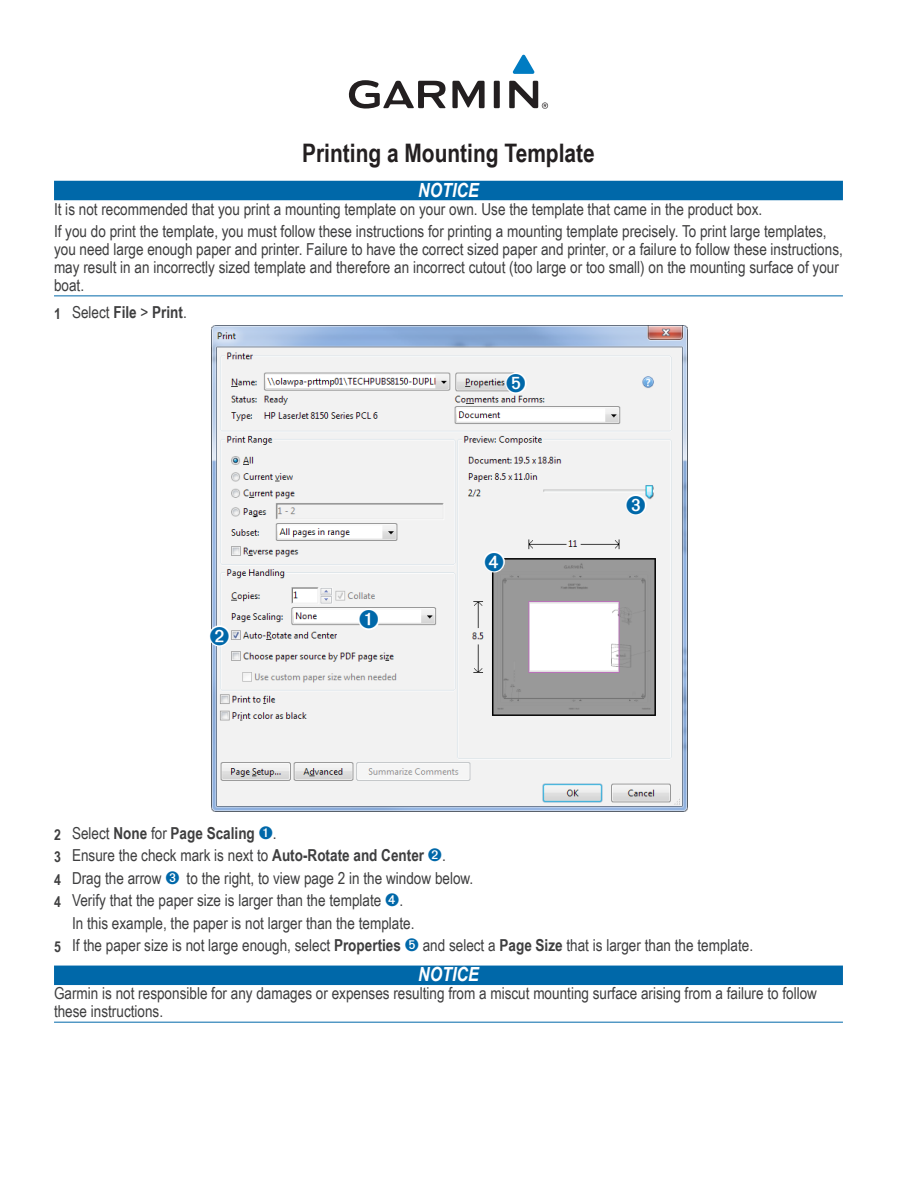
<style>
.page{position:relative;width:897px;height:1188px;background:#fff}
.page>*{position:absolute;margin:0;border:0;box-sizing:border-box;transform-origin:0 0}
.t1{font:700 25.5px "Arial Narrow";color:#231f20}
.t2{font:italic 700 19.5px "Arial Narrow";color:#fff}
.t3{font:16.5px/22.5px "Arial Narrow";color:#3e3e3f}
.t4{font:700 16.5px "Arial Narrow";color:#3e3e3f}
.s1{font-size:15px}
.s2{font-weight:400}
.s3{font-weight:700;font-size:15px}
.s4{font-weight:700}
.s5{color:#0068a9}
</style>
<div class="page">
<hr style="left:54px;top:1022px;width:788px;height:1px;background:#0068a9">
<hr style="left:54px;top:296px;width:788px;height:1px;background:#0068a9">
<svg style="left:512px;top:55px;width:22px;height:19px"></svg>
<svg style="left:349px;top:80px;width:199px;height:29px"></svg>
<div style="left:54px;top:181px;width:788px;height:19px;background:#0068a9"></div>
<img style="left:212px;top:326px;width:475px;height:486px">
<div style="left:54px;top:966px;width:788px;height:19px;background:#0068a9"></div>
<svg style="left:211px;top:624px;width:21px;height:24px"></svg>
<svg style="left:623px;top:493px;width:25px;height:24px"></svg>
<svg style="left:482px;top:550px;width:24px;height:24px"></svg>
<svg style="left:504px;top:371px;width:24px;height:24px"></svg>
<svg style="left:356px;top:607px;width:25px;height:25px"></svg>
<h1 class="t1" style="left:302px;top:134px;width:294px">Printing a Mounting Template</h1>
<p class="t2" style="left:418px;top:175px;width:62px">NOTICE</p>
<p class="t3" style="left:54px;top:197px;width:774px">It is not recommended that you print a mounting template on your own. Use the template that came in the product box.<br>If you do print the template, you must follow these instructions for printing a mounting template precisely. To print large templates,</p>
<p class="t3" style="left:54px;top:240px;width:790px;line-height:18px">you need large enough paper and printer. Failure to have the correct sized paper and printer, or a failure to follow these instructions, may result in an incorrectly sized template and therefore an incorrect cutout (too large or too small) on the mounting surface of your boat.</p>
<p class="t4" style="left:54px;top:300px;width:134px"><span class="s1">1</span> <span class="s2">Select</span> File <span class="s2">&gt;</span> Print<span class="s2">.</span></p>
<p class="t3" style="left:54px;top:821px;width:421px"><span class="s3">2</span> Select <span class="s4">None</span> for <span class="s4">Page Scaling</span> <span class="s5">➊</span>.<br><span class="s3">3</span> Ensure the check mark is next to <span class="s4">Auto-Rotate and Center</span> <span class="s5">➋</span>.<br><span class="s3">4</span> Drag the arrow <span class="s5">➌</span> to the right, to view page 2 in the window below.<br><span class="s3">4</span> Verify that the paper size is larger than the template <span class="s5">➍</span>.</p>
<p class="t3" style="left:54px;top:911px;width:700px;text-indent:18px">In this example, the paper is not larger than the template.<br><span class="s3">5</span> If the paper size is not large enough, select <span class="s4">Properties</span> <span class="s5">➎</span> and select a <span class="s4">Page Size</span> that is larger than the template.</p>
<p class="t2" style="left:418px;top:960px;width:62px">NOTICE</p>
<p class="t3" style="left:54px;top:984px;width:764px;line-height:18px">Garmin is not responsible for any damages or expenses resulting from a miscut mounting surface arising from a failure to follow these instructions.</p>
</div>
